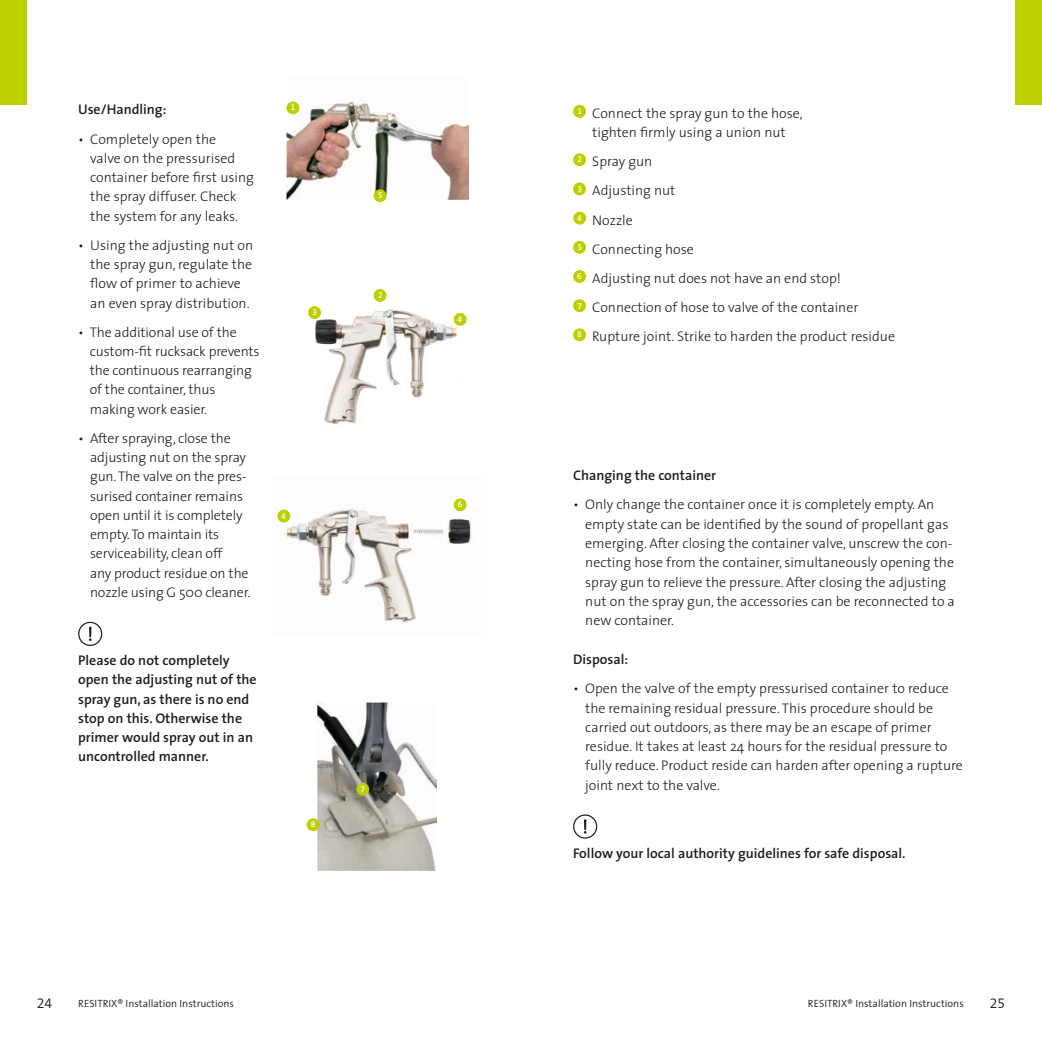
<style>
.page{position:relative;width:1042px;height:1042px;background:#fff}
.page>*{position:absolute;margin:0;border:0;box-sizing:border-box;transform-origin:0 0}
.t1{font:300 14px/19.2px "The Sans";color:#1d1d1b}
.t2{font:600 14px/19.2px "The Sans";color:#1d1d1b}
.t3{font:14px "The Sans Semi Light Expert";color:#1d1d1b}
.t4{font:300 10.5px "The Sans";color:#1d1d1b}
.t5{font:8.4px "The Sans Semi Bold Expert";color:#fff}
</style>
<div class="page">
<div style="left:78px;top:622px;width:24px;height:24px;border:1px solid #1d1d1b;border-radius:50%"></div>
<svg style="left:89px;top:627px;width:3px;height:14px"></svg>
<div style="left:573px;top:814px;width:24px;height:24px;border:1px solid #1d1d1b;border-radius:50%"></div>
<svg style="left:584px;top:819px;width:2px;height:14px"></svg>
<div style="left:573px;top:105px;width:13px;height:13px;background:#bccf00;border-radius:50%"></div>
<div style="left:573px;top:153px;width:13px;height:13px;background:#bccf00;border-radius:50%"></div>
<div style="left:573px;top:182px;width:13px;height:13px;background:#bccf00;border-radius:50%"></div>
<div style="left:573px;top:212px;width:13px;height:13px;background:#bccf00;border-radius:50%"></div>
<div style="left:573px;top:241px;width:13px;height:13px;background:#bccf00;border-radius:50%"></div>
<div style="left:573px;top:270px;width:13px;height:13px;background:#bccf00;border-radius:50%"></div>
<div style="left:573px;top:299px;width:13px;height:13px;background:#bccf00;border-radius:50%"></div>
<div style="left:573px;top:328px;width:13px;height:13px;background:#bccf00;border-radius:50%"></div>
<img style="left:286px;top:101px;width:183px;height:98px">
<img style="left:318px;top:702px;width:119px;height:168px">
<img style="left:277px;top:498px;width:197px;height:126px">
<img style="left:308px;top:306px;width:156px;height:119px">
<div style="left:286px;top:101px;width:13px;height:13px;background:#bccf00;border-radius:50%"></div>
<div style="left:374px;top:189px;width:12px;height:13px;background:#bccf00;border-radius:50%"></div>
<div style="left:374px;top:289px;width:12px;height:13px;background:#bccf00;border-radius:50%"></div>
<div style="left:308px;top:306px;width:13px;height:13px;background:#bccf00;border-radius:50%"></div>
<div style="left:277px;top:509px;width:13px;height:13px;background:#bccf00;border-radius:50%"></div>
<div style="left:454px;top:313px;width:12px;height:13px;background:#bccf00;border-radius:50%"></div>
<div style="left:454px;top:498px;width:12px;height:13px;background:#bccf00;border-radius:50%"></div>
<div style="left:356px;top:783px;width:13px;height:13px;background:#bccf00;border-radius:50%"></div>
<div style="left:307px;top:818px;width:12px;height:13px;background:#bccf00;border-radius:50%"></div>
<div style="left:1016px;top:0;width:26px;height:104px;background:#bccf00"></div>
<div style="left:0;top:0;width:26px;height:104px;background:#bccf00"></div>
<p class="t2" style="left:78px;top:100px;width:90px">Use/Handling:</p>
<p class="t1" style="left:90px;top:129px;width:165px;text-indent:-12px">• Completely open the<br>valve on the pressurised container before first using the spray diffuser. Check the system for any leaks.</p>
<p class="t1" style="left:90px;top:235px;width:164px;text-indent:-12px">• Using the adjusting nut on the spray gun, regulate the flow of primer to achieve an even spray distribution.</p>
<p class="t1" style="left:90px;top:322px;width:171px;text-indent:-12px">• The additional use of the custom-fit rucksack prevents the continuous rearranging of the container, thus making work easier.</p>
<p class="t1" style="left:90px;top:428px;width:162px;text-indent:-12px">• After spraying, close the adjusting nut on the spray gun. The valve on the pres&shy;surised container remains open until it is completely empty. To maintain its serviceability, clean off<br>any product residue on the nozzle using G 500 cleaner.</p>
<p class="t2" style="left:78px;top:650px;width:180px">Please do not completely open the adjusting nut of the spray gun, as there is no end stop on this. Otherwise the primer would spray out in an uncontrolled manner.</p>
<p class="t5" style="left:291px;top:101px;width:6px">1</p>
<p class="t5" style="left:312px;top:305px;width:6px">3</p>
<p class="t5" style="left:281px;top:509px;width:6px">4</p>
<p class="t5" style="left:311px;top:817px;width:6px">8</p>
<p class="t5" style="left:378px;top:189px;width:6px">5</p>
<p class="t5" style="left:378px;top:288px;width:6px">2</p>
<p class="t5" style="left:361px;top:782px;width:6px">7</p>
<p class="t5" style="left:457px;top:312px;width:6px">4</p>
<p class="t5" style="left:458px;top:497px;width:6px">6</p>
<p class="t1" style="left:577px;top:103px;width:227px;text-align:center"><sup>1</sup> Connect the spray gun to the hose, tighten firmly using a union nut</p>
<p class="t1" style="left:577px;top:146px;width:319px;line-height:29.2px"><sup>2</sup> Spray gun<br><sup>3</sup> Adjusting nut<br><sup>4</sup> Nozzle<br><sup>5</sup> Connecting hose<br><sup>6</sup> Adjusting nut does not have an end stop!<br><sup>7</sup> Connection of hose to valve of the container<br><sup>8</sup> Rupture joint. Strike to harden the product residue</p>
<p class="t2" style="left:573px;top:465px;width:145px">Changing the container</p>
<p class="t1" style="left:585px;top:495px;width:371px;text-indent:-12px">• Only change the container once it is completely empty. An empty state can be identified by the sound of propellant gas emerging. After closing the container valve, unscrew the con&shy;necting hose from the container, simultaneously opening the spray gun to relieve the pressure. After closing the adjusting nut on the spray gun, the accessories can be reconnected to a new container.</p>
<p class="t2" style="left:573px;top:649px;width:57px">Disposal:</p>
<p class="t1" style="left:585px;top:678px;width:379px;text-indent:-12px">• Open the valve of the empty pressurised container to reduce the remaining residual pressure. This procedure should be carried out outdoors, as there may be an escape of primer residue. It takes at least 24 hours for the residual pressure to fully reduce. Product reside can harden after opening a rupture joint next to the valve.</p>
<p class="t2" style="left:573px;top:843px;width:334px">Follow your local authority guidelines for safe disposal.</p>
<p class="t3" style="left:37px;top:991px;width:17px">24</p>
<p class="t4" style="left:78px;top:994px;width:157px">RESITRIX® Installation Instructions</p>
<p class="t4" style="left:808px;top:994px;width:157px">RESITRIX® Installation Instructions</p>
<p class="t3" style="left:990px;top:991px;width:17px">25</p>
</div>
